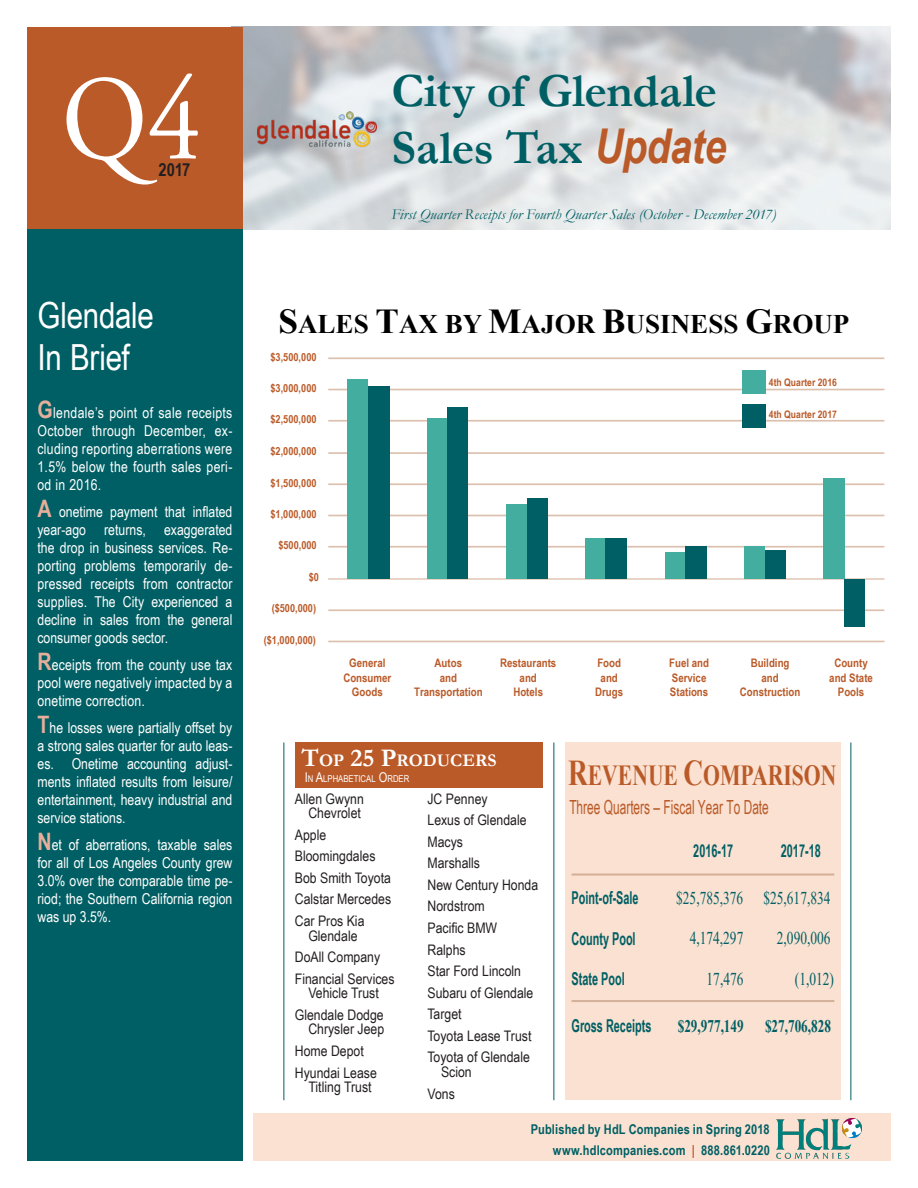
<style>
.page{position:relative;width:918px;height:1188px;background:#fff}
.page>*{position:absolute;margin:0;border:0;box-sizing:border-box;transform-origin:0 0}
.t1{font:120px "Adobe Garamond Pro";color:#fff;scale:.9 1}
.t2{font:700 48px "Garamond";letter-spacing:-.005em;color:#005f64}
.InBrief_Title{font:36px "Arial Narrow";letter-spacing:-.01em;color:#fff}
.t3{font:700 28.95px "Times New Roman";color:#ba5a28;scale:.75 1}
.t4{font:700 26.85px "Times New Roman";color:#000}
.t5{font:19.5px "Arial Narrow";color:#ba5a28;scale:.75 1}
.t6{font:18px "Times New Roman";color:#005f64;scale:.75 1}
.t7{font:700 18px "Arial Narrow";color:#231f20}
.t8{font:700 17.85px "Garamond";color:#fff}
.t9{font:700 17.7px "Arial Narrow";color:#005f64;scale:.75 1}
.t10{font:700 17.7px "Times New Roman";color:#005f64;scale:.75 1}
.t11{font:15px/18px "Arial Narrow";color:#fff;text-align:justify}
.t12{font:italic 15px "Garamond";letter-spacing:.005em;color:#005f64}
.t13{font:14.55px/14.5px "Arial Narrow";color:#231f20;text-align:center}
.t14{font:700 13.5px "Arial Narrow";letter-spacing:.015em;color:#005f64}
.t15{font:700 11.7px/14.2px "Arial Narrow";color:#ba5a28;text-align:center}
.t16{font:700 11.1px "Arial Narrow";color:#ba5a28}
.t17{font:700 10.35px "Arial Narrow";color:#ba5a28}
.t18{font:9.45px "Arial Narrow";color:#fff}
.s1{font-family:"Arial Narrow";font-style:italic;color:#ba5a28}
.s2{font-weight:700;font-size:24px;color:#e6ae9b}
.s3{font-size:34.95px}
.s4{font-size:25.5px}
.s5{font-size:13.5px}
.s6{font-size:36.3px}
.s7{color:#ba5a28}
</style>
<div class="page">
<div style="left:27px;top:27px;width:216px;height:203px;background:#ba5a28"></div>
<div style="left:27px;top:230px;width:216px;height:931px;background:#005f64"></div>
<div style="left:254px;top:1114px;width:637px;height:47px;background:#fae1d1"></div>
<hr style="left:284px;top:742px;width:1px;height:358px;background:#005f64">
<hr style="left:850px;top:742px;width:1px;height:358px;background:#005f64">
<hr style="left:554px;top:742px;width:1px;height:358px;background:#005f64">
<img style="left:776px;top:1118px;width:86px;height:40px">
<div style="left:295px;top:742px;width:247px;height:46px;background:#ba5a28"></div>
<img style="left:257px;top:45px;width:120px;height:168px">
<hr style="left:329px;top:641px;width:555px;height:1px;background:#dcc0ad">
<hr style="left:329px;top:609px;width:555px;height:2px;background:#dcc0ad">
<hr style="left:329px;top:546px;width:555px;height:2px;background:#dcc0ad">
<hr style="left:329px;top:515px;width:555px;height:1px;background:#dcc0ad">
<hr style="left:329px;top:483px;width:555px;height:2px;background:#dcc0ad">
<hr style="left:329px;top:452px;width:555px;height:2px;background:#dcc0ad">
<hr style="left:329px;top:420px;width:555px;height:2px;background:#dcc0ad">
<hr style="left:329px;top:389px;width:555px;height:1px;background:#dcc0ad">
<hr style="left:329px;top:357px;width:555px;height:2px;background:#dcc0ad">
<hr style="left:329px;top:578px;width:555px;height:2px;background:#edddd1">
<div style="left:348px;top:379px;width:20px;height:200px;background:#43ada0"></div>
<div style="left:428px;top:419px;width:20px;height:160px;background:#43ada0"></div>
<div style="left:506px;top:504px;width:21px;height:75px;background:#43ada0"></div>
<div style="left:586px;top:539px;width:20px;height:40px;background:#43ada0"></div>
<div style="left:665px;top:552px;width:20px;height:27px;background:#43ada0"></div>
<div style="left:745px;top:547px;width:20px;height:32px;background:#43ada0"></div>
<div style="left:823px;top:479px;width:22px;height:100px;background:#43ada0"></div>
<div style="left:368px;top:386px;width:21px;height:193px;background:#005f64"></div>
<div style="left:448px;top:407px;width:20px;height:172px;background:#005f64"></div>
<div style="left:527px;top:499px;width:20px;height:80px;background:#005f64"></div>
<div style="left:606px;top:539px;width:21px;height:40px;background:#005f64"></div>
<div style="left:685px;top:547px;width:22px;height:32px;background:#005f64"></div>
<div style="left:765px;top:550px;width:20px;height:29px;background:#005f64"></div>
<div style="left:845px;top:579px;width:20px;height:48px;background:#005f64"></div>
<div style="left:742px;top:371px;width:24px;height:23px;background:#43ada0"></div>
<div style="left:742px;top:404px;width:24px;height:24px;background:#005f64"></div>
<div style="left:565px;top:743px;width:275px;height:305px;background:#fae1d1"></div>
<div style="left:565px;top:1048px;width:275px;height:23px;background:#fae1d1"></div>
<div style="left:565px;top:1071px;width:275px;height:29px;background:#fae1d1"></div>
<hr style="left:572px;top:874px;width:262px;height:1px;background:#d3b098">
<hr style="left:572px;top:1000px;width:262px;height:2px;background:#d3b098">
<p class="t1" style="left:62px;top:48px;width:157px">Q4</p>
<p class="t7" style="left:159px;top:156px;width:33px">2017</p>
<p class="t2" style="left:392px;top:58px;width:327px">City of Glendale</p>
<p class="t2" style="left:392px;top:115px;width:337px">Sales Tax <span class="s1">Update</span></p>
<p class="t12" style="left:392px;top:204px;width:386px">First Quarter Receipts for Fourth Quarter Sales (October - December 2017)</p>
<p class="InBrief_Title" style="left:38px;top:289px;width:118px">Glendale</p>
<p class="InBrief_Title" style="left:38px;top:331px;width:94px">In Brief</p>
<p class="t11" style="left:38px;top:403px;width:197px"><span class="s2">G</span>lendale’s point of sale receipts October through December, ex&shy;cluding reporting aberrations were 1.5% below the fourth sales peri&shy;od in 2016.</p>
<p class="t11" style="left:38px;top:502px;width:197px"><span class="s2">A</span> onetime payment that inflated year-ago returns, exaggerated the drop in business services. Re&shy;porting problems temporarily de&shy;pressed receipts from contractor supplies. The City experienced a decline in sales from the general consumer goods sector.</p>
<p class="t11" style="left:38px;top:655px;width:196px"><span class="s2">R</span>eceipts from the county use tax pool were negatively impacted by a onetime correction.</p>
<p class="t11" style="left:38px;top:718px;width:197px"><span class="s2">T</span>he losses were partially offset by a strong sales quarter for auto leas&shy;es. Onetime accounting adjust&shy;ments inflated results from leisure/ entertainment, heavy industrial and service stations.</p>
<p class="t11" style="left:38px;top:835px;width:197px"><span class="s2">N</span>et of aberrations, taxable sales for all of Los Angeles County grew 3.0% over the comparable time pe&shy;riod; the Southern California region was up 3.5%.</p>
<p class="t4" style="left:278px;top:304px;width:573px"><span class="s3">S</span>ALES <span class="s3">T</span>AX BY <span class="s3">M</span>AJOR <span class="s3">B</span>USINESS <span class="s3">G</span>ROUP</p>
<p class="t16" style="left:271px;top:348px;width:48px">$3,500,000</p>
<p class="t16" style="left:271px;top:379px;width:48px">$3,000,000</p>
<p class="t16" style="left:271px;top:411px;width:48px">$2,500,000</p>
<p class="t16" style="left:271px;top:443px;width:48px">$2,000,000</p>
<p class="t16" style="left:271px;top:474px;width:48px">$1,500,000</p>
<p class="t16" style="left:271px;top:505px;width:48px">$1,000,000</p>
<p class="t16" style="left:278px;top:537px;width:40px">$500,000</p>
<p class="t16" style="left:309px;top:569px;width:12px">$0</p>
<p class="t16" style="left:272px;top:600px;width:46px">($500,000)</p>
<p class="t16" style="left:264px;top:631px;width:54px">($1,000,000)</p>
<p class="t15" style="left:343px;top:656px;width:50px">General<br>Consumer<br>Goods</p>
<p class="t15" style="left:414px;top:656px;width:70px">Autos<br>and<br>Transportation</p>
<p class="t15" style="left:500px;top:656px;width:58px">Restaurants and<br>Hotels</p>
<p class="t15" style="left:595px;top:656px;width:30px">Food and<br>Drugs</p>
<p class="t17" style="left:769px;top:375px;width:69px">4th Quarter 2016</p>
<p class="t17" style="left:769px;top:407px;width:69px">4th Quarter 2017</p>
<p class="t15" style="left:669px;top:656px;width:41px;text-align:left">Fuel and<br>Service<br>Stations</p>
<p class="t15" style="left:740px;top:656px;width:62px">Building<br>and<br>Construction</p>
<p class="t15" style="left:829px;top:656px;width:45px">County and State<br>Pools</p>
<p class="t8" style="left:302px;top:748px;width:196px"><span class="s4">T</span>OP <span class="s4">25 P</span>RODUCERS</p>
<p class="t18" style="left:305px;top:772px;width:106px"><span class="s5">I</span>N <span class="s5">A</span>LPHABETICAL <span class="s5">O</span>RDER</p>
<p class="t13" style="left:295px;top:791px;width:71px;text-align:right">Allen Gwynn<br>Chevrolet</p>
<p class="t13" style="left:295px;top:827px;width:33px">Apple</p>
<p class="t13" style="left:295px;top:848px;width:82px">Bloomingdales</p>
<p class="t13" style="left:295px;top:870px;width:98px">Bob Smith Toyota</p>
<p class="t13" style="left:295px;top:892px;width:98px">Calstar Mercedes</p>
<p class="t13" style="left:295px;top:913px;width:71px">Car Pros Kia<br>Glendale</p>
<p class="t13" style="left:295px;top:949px;width:87px">DoAll Company</p>
<p class="t13" style="left:295px;top:971px;width:101px">Financial Services<br>Vehicle Trust</p>
<p class="t13" style="left:295px;top:1007px;width:91px;text-align:right">Glendale Dodge<br>Chrysler Jeep</p>
<p class="t13" style="left:295px;top:1043px;width:71px">Home Depot</p>
<p class="t13" style="left:295px;top:1065px;width:84px">Hyundai Lease<br>Titling Trust</p>
<p class="t13" style="left:428px;top:791px;width:62px">JC Penney</p>
<p class="t13" style="left:428px;top:812px;width:101px">Lexus of Glendale</p>
<p class="t13" style="left:428px;top:834px;width:37px">Macys</p>
<p class="t13" style="left:428px;top:855px;width:54px">Marshalls</p>
<p class="t13" style="left:428px;top:877px;width:112px">New Century Honda</p>
<p class="t13" style="left:428px;top:899px;width:59px">Nordstrom</p>
<p class="t13" style="left:428px;top:920px;width:71px">Pacific BMW</p>
<p class="t13" style="left:428px;top:942px;width:40px">Ralphs</p>
<p class="t13" style="left:428px;top:963px;width:95px">Star Ford Lincoln</p>
<p class="t13" style="left:428px;top:985px;width:107px">Subaru of Glendale</p>
<p class="t13" style="left:428px;top:1006px;width:36px">Target</p>
<p class="t13" style="left:428px;top:1028px;width:105px">Toyota Lease Trust</p>
<p class="t13" style="left:441px;top:1050px;width:91px;text-align:left;text-indent:-14px">Toyota of Glendale<br>Scion</p>
<p class="t13" style="left:428px;top:1086px;width:29px">Vons</p>
<p class="t3" style="left:568px;top:754px;width:359px"><span class="s6">R</span>EVENUE <span class="s6">C</span>OMPARISON</p>
<p class="t5" style="left:569px;top:793px;width:268px">Three Quarters – Fiscal Year To Date</p>
<p class="t9" style="left:572px;top:884px;width:91px">Point-of-Sale</p>
<p class="t9" style="left:572px;top:925px;width:87px">County Pool</p>
<p class="t9" style="left:572px;top:966px;width:72px">State Pool</p>
<p class="t9" style="left:572px;top:1012px;width:108px">Gross Receipts</p>
<p class="t9" style="left:693px;top:838px;width:55px">2016-17</p>
<p class="t9" style="left:781px;top:838px;width:55px">2017-18</p>
<p class="t6" style="left:676px;top:885px;width:207px">$25,785,376 $25,617,834</p>
<p class="t6" style="left:690px;top:925px;width:73px">4,174,297</p>
<p class="t6" style="left:777px;top:925px;width:73px">2,090,006</p>
<p class="t6" style="left:707px;top:966px;width:51px">17,476</p>
<p class="t6" style="left:795px;top:966px;width:54px">(1,012)</p>
<p class="t10" style="left:678px;top:1013px;width:206px">$29,977,149 $27,706,828</p>
<p class="t14" style="left:531px;top:1119px;width:240px">Published by HdL Companies in Spring 2018</p>
<p class="t14" style="left:553px;top:1140px;width:219px">www.hdlcompanies.com <span class="s7">|</span> 888.861.0220</p>
</div>
